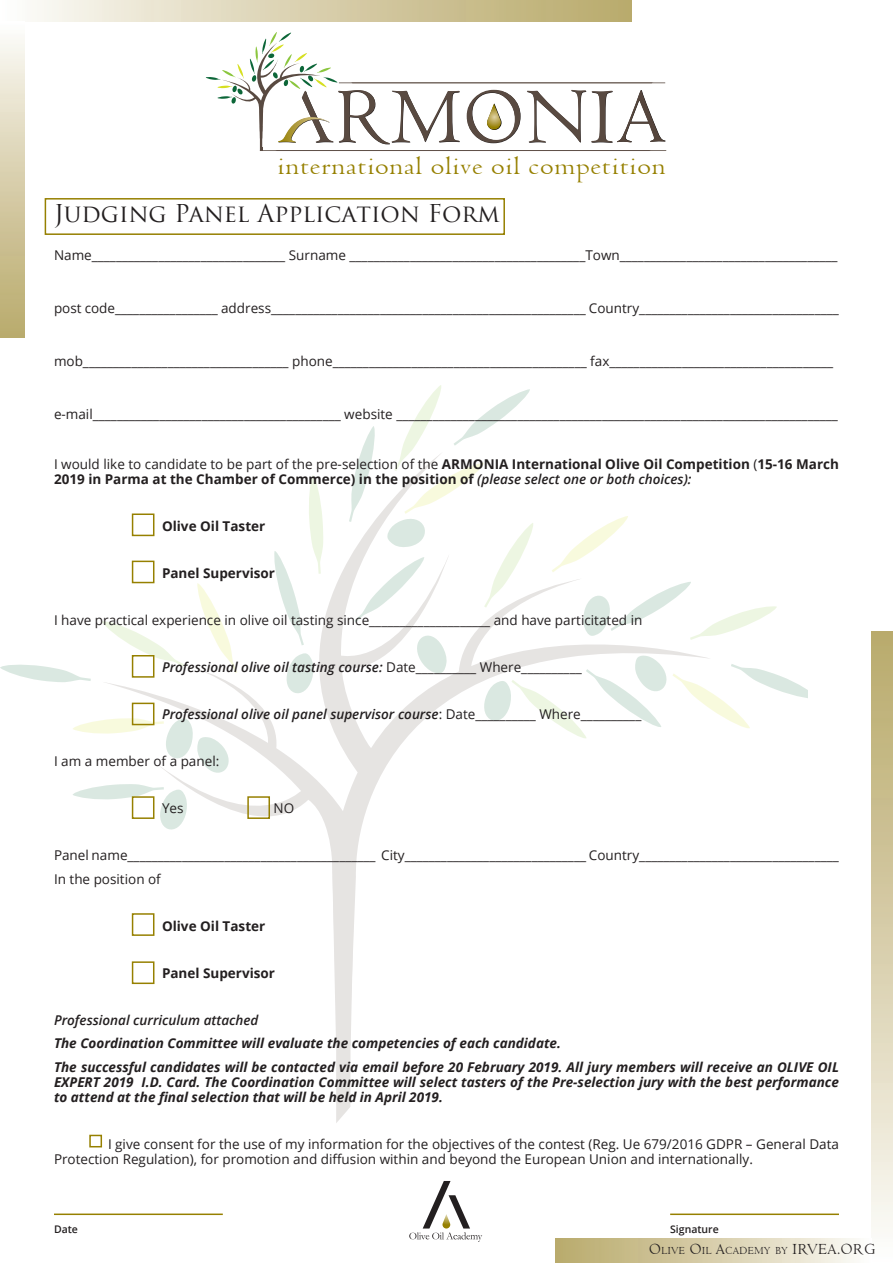
<style>
.page{position:relative;width:893px;height:1263px;background:#fff}
.page>*{position:absolute;margin:0;border:0;box-sizing:border-box;transform-origin:0 0}
.t1{font:26.7px "Venetian 301 BT";color:#968000;scale:1.13 1}
.Modulo{font:24px "Trajan Pro";color:#231f20}
.Modulo-2{font:13.5px/15px "Open Sans";color:#231f20}
.Modulo-3{font:italic 700 13.5px/15px "Open Sans";color:#231f20;text-align:justify}
.Modulo-4{font:700 13.5px/15px "Open Sans";color:#231f20}
.Modulo-5{font:italic 600 13.5px "Open Sans";color:#231f20}
.t2{font:11.55px "Venetian 301 BT";color:#231f20}
.Modulo-6{font:600 10.5px "Open Sans";color:#231f20}
.s1{font-weight:400}
.s2{font-weight:600;font-style:italic}
.s3{font-weight:400;font-style:normal}
.s4{font-size:16.5px}
</style>
<div class="page">
<div style="left:0;top:0;width:631px;height:22px;background:linear-gradient(to right,#fcfbf7,#b7a768)"></div>
<div style="left:871px;top:631px;width:22px;height:632px;background:linear-gradient(to bottom,#b7a767,#fcfaf7)"></div>
<div style="left:555px;top:1238px;width:316px;height:25px;background:linear-gradient(to right,#b7a767,#fbfaf6)"></div>
<div style="left:0;top:22px;width:25px;height:316px;background:linear-gradient(to bottom,#fcfaf7,#b7a868)"></div>
<svg style="left:105px;top:560px;width:587px;height:302px"></svg>
<svg style="left:552px;top:516px;width:77px;height:56px"></svg>
<svg style="left:274px;top:475px;width:49px;height:170px"></svg>
<svg style="left:197px;top:583px;width:40px;height:90px"></svg>
<svg style="left:0;top:664px;width:91px;height:18px"></svg>
<svg style="left:415px;top:633px;width:32px;height:41px"></svg>
<svg style="left:285px;top:653px;width:29px;height:42px"></svg>
<svg style="left:583px;top:582px;width:194px;height:58px"></svg>
<svg style="left:349px;top:385px;width:186px;height:238px"></svg>
<svg style="left:482px;top:655px;width:325px;height:85px"></svg>
<svg style="left:331px;top:818px;width:25px;height:305px"></svg>
<div style="left:45px;top:198px;width:460px;height:37px;border:2px solid #968000"></div>
<svg style="left:206px;top:32px;width:460px;height:119px"></svg>
<svg style="left:102px;top:619px;width:82px;height:59px"></svg>
<svg style="left:73px;top:702px;width:157px;height:73px"></svg>
<svg style="left:73px;top:784px;width:114px;height:47px"></svg>
<svg style="left:247px;top:795px;width:24px;height:25px"></svg>
<svg style="left:131px;top:513px;width:24px;height:24px"></svg>
<svg style="left:131px;top:913px;width:24px;height:23px"></svg>
<svg style="left:89px;top:1134px;width:14px;height:14px"></svg>
<svg style="left:131px;top:560px;width:24px;height:24px"></svg>
<svg style="left:131px;top:961px;width:24px;height:24px"></svg>
<hr style="left:54px;top:1213px;width:169px;height:2px;background:#968000">
<hr style="left:670px;top:1213px;width:169px;height:2px;background:#968000">
<svg style="left:409px;top:1181px;width:73px;height:61px"></svg>
<p class="t1" style="left:277px;top:151px;width:345px">international olive oil competition</p>
<p class="Modulo" style="left:54px;top:198px;width:447px">Judging Panel Application Form</p>
<p class="Modulo-2" style="left:54px;top:247px;width:785px">Name________________________________ Surname _______________________________________Town____________________________________</p>
<p class="Modulo-2" style="left:54px;top:300px;width:786px">post code_________________ address____________________________________________________ Country_________________________________</p>
<p class="Modulo-2" style="left:54px;top:353px;width:781px">mob__________________________________ phone__________________________________________ fax_____________________________________</p>
<p class="Modulo-2" style="left:54px;top:406px;width:785px">e-mail_________________________________________ website _________________________________________________________________________</p>
<p class="Modulo-4" style="left:54px;top:456px;width:786px"><span class="s1">I would like to candidate to be part of the pre-selection of the</span> ARMONIA International Olive Oil Competition <span class="s1">(</span>15-16 March<br>2019 in Parma at the Chamber of Commerce) in the position of <span class="s2">(please select one or both choices):</span></p>
<p class="Modulo-4" style="left:162px;top:518px;width:105px">Olive Oil Taster</p>
<p class="Modulo-4" style="left:162px;top:565px;width:115px">Panel Supervisor</p>
<p class="Modulo-2" style="left:54px;top:612px;width:590px">I have practical experience in olive oil tasting since____________________ and have particitated in</p>
<p class="Modulo-5" style="left:162px;top:658px;width:421px">Professional olive oil tasting course: <span class="s3">Date__________ Where__________</span></p>
<p class="Modulo-5" style="left:162px;top:705px;width:481px">Professional olive oil panel supervisor course<span class="s3">: Date__________ Where__________</span></p>
<p class="Modulo-2" style="left:54px;top:753px;width:167px">I am a member of a panel:</p>
<p class="Modulo-2" style="left:162px;top:800px;width:23px">Yes</p>
<p class="Modulo-2" style="left:274px;top:800px;width:22px">NO</p>
<p class="Modulo-2" style="left:54px;top:847px;width:786px">Panel name_________________________________________ City______________________________ Country_________________________________</p>
<p class="Modulo-2" style="left:54px;top:871px;width:108px">In the position of</p>
<p class="Modulo-4" style="left:162px;top:918px;width:105px">Olive Oil Taster</p>
<p class="Modulo-4" style="left:162px;top:965px;width:115px">Panel Supervisor</p>
<p class="Modulo-5" style="left:54px;top:1011px;width:206px">Professional curriculum attached</p>
<p class="Modulo-3" style="left:54px;top:1036px;width:508px">The Coordination Committee will evaluate the competencies of each candidate.</p>
<p class="Modulo-3" style="left:54px;top:1059px;width:786px">The successful candidates will be contacted via email before 20 February 2019. All jury members will receive an OLIVE OIL EXPERT 2019 I.D. Card. The Coordination Committee will select tasters of the Pre-selection jury with the best performance to attend at the final selection that will be held in April 2019.</p>
<p class="Modulo-2" style="left:54px;top:1136px;width:786px;text-indent:54px">I give consent for the use of my information for the objectives of the contest (Reg. Ue 679/2016 GDPR – General Data<br>Protection Regulation), for promotion and diffusion within and beyond the European Union and internationally.</p>
<p class="Modulo-6" style="left:54px;top:1221px;width:25px">Date</p>
<p class="Modulo-6" style="left:670px;top:1221px;width:50px">Signature</p>
<p class="t2" style="left:649px;top:1244px;width:229px"><span class="s4">O</span>LIVE <span class="s4">O</span>IL <span class="s4">A</span>CADEMY BY <span class="s4">IRVEA.ORG</span></p>
</div>
